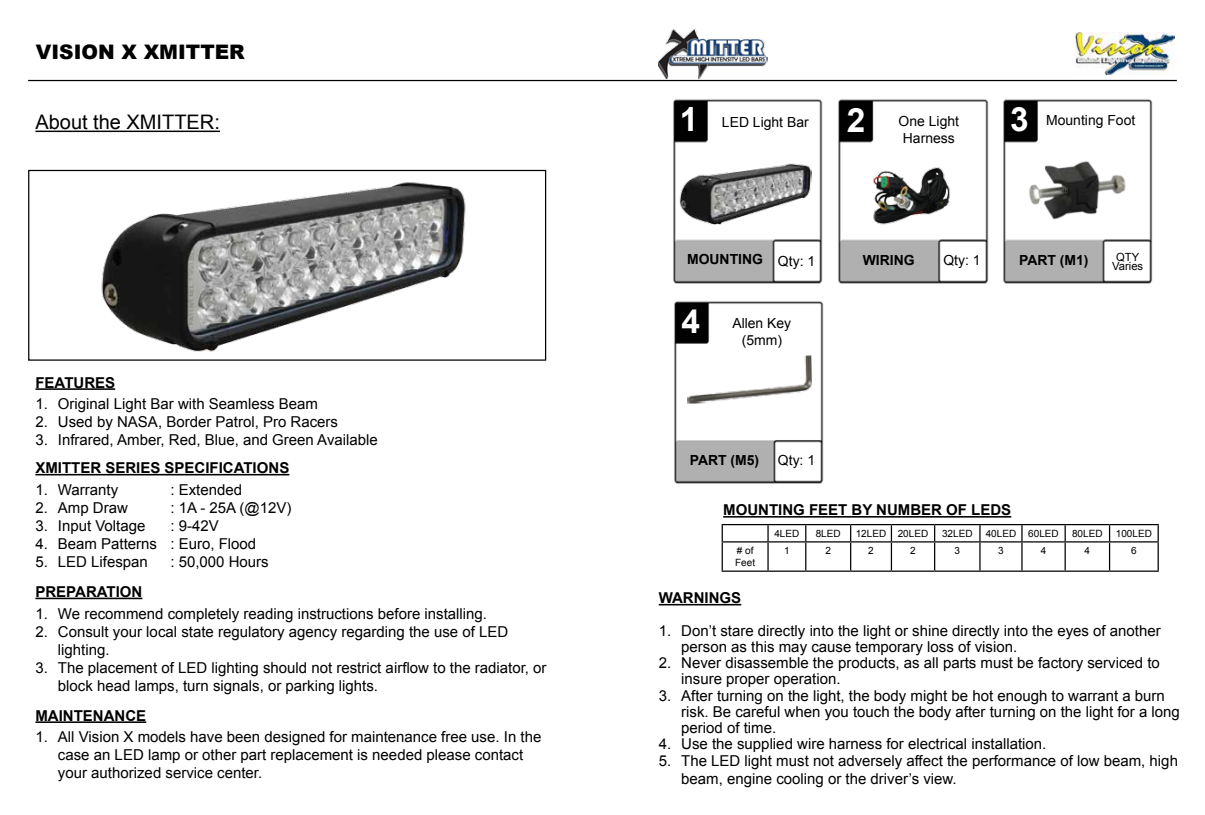
<style>
.page{position:relative;width:1205px;height:815px;background:#fff}
.page>*{position:absolute;margin:0;border:0;box-sizing:border-box;transform-origin:0 0}
.t1{font:700 33.5px "Arial";color:#fff}
.t2{font:20px "Arial";color:#000}
.t3{font:900 20px "Arial";color:#000}
.t4{font:15px/18px "Arial";color:#000}
.t5{font:700 15px "Arial";color:#000}
.t6{font:14px/16.8px "Arial";color:#000;text-align:center}
.t7{font:700 14px "Arial";color:#000}
.t8{font:11.25px/8.8px "Arial";color:#000;text-align:center}
.t9{font:10px/12px "Arial";color:#000}
</style>
<div class="page">
<hr style="left:28px;top:80px;width:1149px;height:1px;background:#000">
<img style="left:1075px;top:32px;width:99px;height:42px">
<img style="left:673px;top:99px;width:150px;height:185px">
<img style="left:674px;top:301px;width:150px;height:183px">
<img style="left:838px;top:99px;width:151px;height:185px">
<img style="left:1003px;top:99px;width:150px;height:185px">
<img style="left:680px;top:162px;width:132px;height:63px">
<img style="left:868px;top:166px;width:87px;height:59px">
<img style="left:1043px;top:221px;width:65px;height:6px">
<img style="left:686px;top:355px;width:126px;height:49px">
<img style="left:1028px;top:160px;width:101px;height:61px">
<hr style="left:721px;top:524px;width:47px;height:1px;background:#000">
<svg style="left:721px;top:525px;width:2px;height:16px"></svg>
<hr style="left:768px;top:524px;width:38px;height:1px;background:#000">
<svg style="left:767px;top:525px;width:2px;height:16px"></svg>
<hr style="left:806px;top:524px;width:44px;height:1px;background:#000">
<hr style="left:850px;top:524px;width:41px;height:1px;background:#000">
<hr style="left:891px;top:524px;width:43px;height:1px;background:#000">
<hr style="left:934px;top:524px;width:46px;height:1px;background:#000">
<hr style="left:980px;top:524px;width:42px;height:1px;background:#000">
<hr style="left:1022px;top:524px;width:43px;height:1px;background:#000">
<hr style="left:1065px;top:524px;width:44px;height:1px;background:#000">
<svg style="left:1064px;top:525px;width:2px;height:16px"></svg>
<hr style="left:1109px;top:524px;width:50px;height:1px;background:#000">
<svg style="left:1157px;top:525px;width:2px;height:16px"></svg>
<hr style="left:721px;top:541px;width:47px;height:1px;background:#000">
<hr style="left:721px;top:542px;width:2px;height:29px;background:#000">
<hr style="left:768px;top:541px;width:38px;height:1px;background:#000">
<hr style="left:767px;top:542px;width:2px;height:29px;background:#000">
<hr style="left:806px;top:541px;width:44px;height:1px;background:#000">
<svg style="left:805px;top:525px;width:1px;height:46px"></svg>
<hr style="left:850px;top:541px;width:41px;height:1px;background:#000">
<svg style="left:850px;top:525px;width:1px;height:46px"></svg>
<hr style="left:891px;top:541px;width:43px;height:1px;background:#000">
<svg style="left:891px;top:525px;width:1px;height:46px"></svg>
<hr style="left:934px;top:541px;width:46px;height:1px;background:#000">
<svg style="left:934px;top:525px;width:1px;height:46px"></svg>
<hr style="left:980px;top:541px;width:42px;height:1px;background:#000">
<svg style="left:979px;top:525px;width:1px;height:46px"></svg>
<hr style="left:1022px;top:541px;width:43px;height:1px;background:#000">
<svg style="left:1021px;top:525px;width:1px;height:46px"></svg>
<hr style="left:1065px;top:541px;width:44px;height:1px;background:#000">
<hr style="left:1064px;top:542px;width:2px;height:29px;background:#000">
<hr style="left:1109px;top:541px;width:50px;height:1px;background:#000">
<svg style="left:1109px;top:525px;width:1px;height:46px"></svg>
<hr style="left:1157px;top:542px;width:2px;height:29px;background:#000">
<hr style="left:721px;top:571px;width:47px;height:1px;background:#000">
<hr style="left:768px;top:571px;width:38px;height:1px;background:#000">
<hr style="left:806px;top:571px;width:44px;height:1px;background:#000">
<hr style="left:850px;top:571px;width:41px;height:1px;background:#000">
<hr style="left:891px;top:571px;width:43px;height:1px;background:#000">
<hr style="left:934px;top:571px;width:46px;height:1px;background:#000">
<hr style="left:980px;top:571px;width:42px;height:1px;background:#000">
<hr style="left:1022px;top:571px;width:43px;height:1px;background:#000">
<hr style="left:1065px;top:571px;width:44px;height:1px;background:#000">
<hr style="left:1109px;top:571px;width:50px;height:1px;background:#000">
<hr style="left:723px;top:516px;width:288px;height:2px;background:#000">
<img style="left:659px;top:28px;width:108px;height:50px">
<hr style="left:35px;top:131px;width:185px;height:1px;background:#000">
<div style="left:28px;top:170px;width:518px;height:191px;border:1px solid #000"></div>
<img style="left:101px;top:182px;width:365px;height:170px">
<hr style="left:35px;top:388px;width:80px;height:2px;background:#000">
<hr style="left:35px;top:474px;width:254px;height:1px;background:#000">
<hr style="left:35px;top:598px;width:107px;height:1px;background:#000">
<hr style="left:35px;top:721px;width:111px;height:2px;background:#000">
<hr style="left:659px;top:604px;width:82px;height:1px;background:#000">
<h2 class="t3" style="left:36px;top:38px;width:210px">VISION X XMITTER</h2>
<h2 class="t2" style="left:35px;top:108px;width:186px">About the XMITTER:</h2>
<p class="t5" style="left:35px;top:372px;width:81px">FEATURES</p>
<p class="t4" style="left:35px;top:395px;width:284px">1. Original Light Bar with Seamless Beam</p>
<p class="t4" style="left:35px;top:413px;width:304px">2. Used by NASA, Border Patrol, Pro Racers</p>
<p class="t4" style="left:35px;top:431px;width:344px">3. Infrared, Amber, Red, Blue, and Green Available</p>
<p class="t5" style="left:35px;top:457px;width:255px">XMITTER SERIES SPECIFICATIONS</p>
<p class="t4" style="left:35px;top:480px;width:84px">1. Warranty</p>
<p class="t4" style="left:170px;top:480px;width:73px">: Extended</p>
<p class="t4" style="left:35px;top:498px;width:94px">2. Amp Draw</p>
<p class="t4" style="left:170px;top:498px;width:123px">: 1A - 25A (@12V)</p>
<p class="t4" style="left:35px;top:516px;width:112px">3. Input Voltage</p>
<p class="t4" style="left:170px;top:516px;width:50px">: 9-42V</p>
<p class="t4" style="left:35px;top:534px;width:222px">4. Beam Patterns : Euro, Flood</p>
<p class="t4" style="left:35px;top:552px;width:114px">5. LED Lifespan</p>
<p class="t4" style="left:170px;top:552px;width:100px">: 50,000 Hours</p>
<p class="t5" style="left:35px;top:581px;width:108px">PREPARATION</p>
<p class="t4" style="left:35px;top:604px;width:453px">1. We recommend completely reading instructions before installing.</p>
<p class="t4" style="left:58px;top:622px;width:452px;text-indent:-22px">2. Consult your local state regulatory agency regarding the use of LED lighting.</p>
<p class="t4" style="left:58px;top:658px;width:490px;text-indent:-22px">3. The placement of LED lighting should not restrict airflow to the radiator, or block head lamps, turn signals, or parking lights.</p>
<p class="t5" style="left:35px;top:705px;width:112px">MAINTENANCE</p>
<p class="t4" style="left:58px;top:728px;width:485px;text-indent:-22px">1. All Vision X models have been designed for maintenance free use. In the case an LED lamp or other part replacement is needed please contact your authorized service center.</p>
<h1 class="t1" style="left:680px;top:96px;width:20px">1</h1>
<h1 class="t1" style="left:847px;top:97px;width:20px">2</h1>
<h1 class="t1" style="left:1010px;top:95px;width:20px">3</h1>
<p class="t6" style="left:722px;top:113px;width:88px">LED Light Bar</p>
<p class="t6" style="left:898px;top:113px;width:62px">One Light<br>Harness</p>
<p class="t6" style="left:1046px;top:112px;width:91px">Mounting Foot</p>
<p class="t7" style="left:687px;top:249px;width:77px">MOUNTING</p>
<p class="t7" style="left:863px;top:250px;width:53px">WIRING</p>
<p class="t7" style="left:1019px;top:250px;width:71px">PART (M1)</p>
<p class="t6" style="left:778px;top:252px;width:39px">Qty: 1</p>
<p class="t6" style="left:943px;top:252px;width:39px">Qty: 1</p>
<h1 class="t1" style="left:681px;top:298px;width:20px">4</h1>
<p class="t6" style="left:732px;top:315px;width:60px">Allen Key (5mm)</p>
<p class="t8" style="left:1112px;top:252px;width:33px">QTY<br>Varies</p>
<p class="t7" style="left:690px;top:450px;width:71px">PART (M5)</p>
<p class="t6" style="left:778px;top:452px;width:39px">Qty: 1</p>
<p class="t5" style="left:723px;top:499px;width:290px">MOUNTING FEET BY NUMBER OF LEDS</p>
<p class="t9" style="left:774px;top:527px;width:27px">4LED</p>
<p class="t9" style="left:816px;top:527px;width:27px">8LED</p>
<p class="t9" style="left:856px;top:527px;width:74px">12LED 20LED</p>
<p class="t9" style="left:942px;top:527px;width:32px">32LED</p>
<p class="t9" style="left:985px;top:527px;width:75px">40LED 60LED</p>
<p class="t9" style="left:1072px;top:527px;width:32px">80LED</p>
<p class="t9" style="left:1116px;top:527px;width:38px">100LED</p>
<p class="t9" style="left:735px;top:545px;width:22px"># of<br>Feet</p>
<p class="t9" style="left:784px;top:545px;width:7px">1</p>
<p class="t9" style="left:825px;top:545px;width:7px">2</p>
<p class="t9" style="left:868px;top:545px;width:7px">2</p>
<p class="t9" style="left:910px;top:545px;width:7px">2</p>
<p class="t9" style="left:954px;top:545px;width:7px">3</p>
<p class="t9" style="left:998px;top:545px;width:7px">3</p>
<p class="t9" style="left:1041px;top:545px;width:7px">4</p>
<p class="t9" style="left:1084px;top:545px;width:7px">4</p>
<p class="t9" style="left:1131px;top:545px;width:7px">6</p>
<p class="t5" style="left:659px;top:587px;width:84px">WARNINGS</p>
<p class="t4" style="left:681px;top:622px;width:481px;line-height:16.2px;text-indent:-22px">1. Don’t stare directly into the light or shine directly into the eyes of another person as this may cause temporary loss of vision.</p>
<p class="t4" style="left:681px;top:655px;width:480px;line-height:16.2px;text-indent:-22px">2. Never disassemble the products, as all parts must be factory serviced to insure proper operation.</p>
<p class="t4" style="left:681px;top:687px;width:500px;line-height:16.2px;text-indent:-22px">3. After turning on the light, the body might be hot enough to warrant a burn risk. Be careful when you touch the body after turning on the light for a long period of time.</p>
<p class="t4" style="left:659px;top:735px;width:389px">4. Use the supplied wire harness for electrical installation.</p>
<p class="t4" style="left:681px;top:751px;width:498px;text-indent:-22px">5. The LED light must not adversely affect the performance of low beam, high beam, engine cooling or the driver’s view.</p>
</div>
